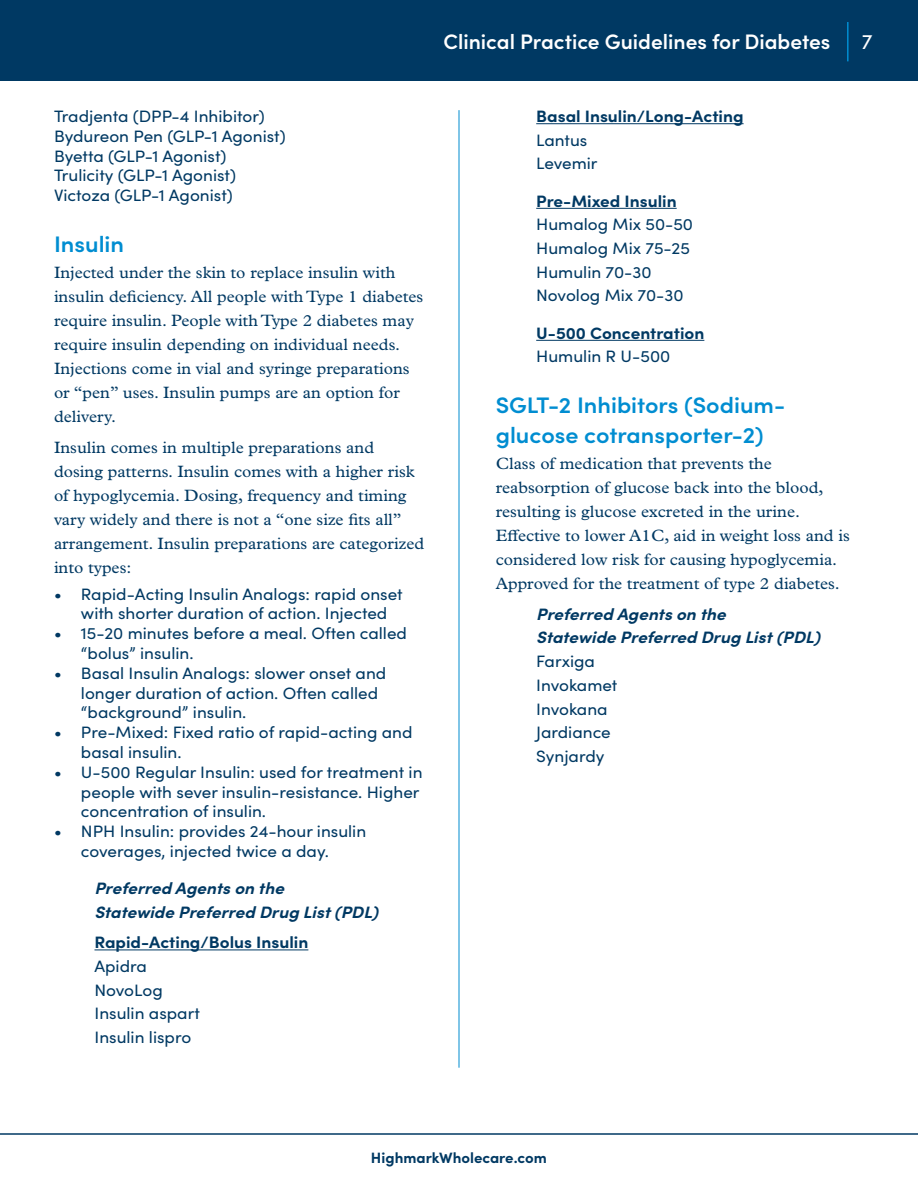
<style>
.page{position:relative;width:918px;height:1188px;background:#fff}
.page>*{position:absolute;margin:0;border:0;box-sizing:border-box;transform-origin:0 0}
.t1{font:600 22.5px/30px "Sofia Pro";color:#008dd1;scale:1.04 1}
.t2{font:600 21px "Sofia Pro";color:#fff}
.t3{font:21px "Sofia Pro";color:#fff}
.t4{font:16.5px/19.8px "Sofia Pro";color:#003963;scale:1.04 1}
.t5{font:16.5px/24px "Plantin MT Pro";color:#003963;scale:1.04 1}
.t6{font:italic 700 16.5px/23.7px "Sofia Pro";color:#003963;scale:1.04 1}
.t7{font:700 16.5px "Sofia Pro";color:#003963;scale:1.04 1}
.t8{font:700 15px "Sofia Pro";color:#003963}
</style>
<div class="page">
<div style="left:0;top:0;width:918px;height:81px;background:#003963"></div>
<hr style="left:847px;top:22px;width:2px;height:39px;background:#008dd1">
<hr style="left:0;top:1133px;width:918px;height:2px;background:#003963">
<hr style="left:94px;top:950px;width:214px;height:1px;background:#003963">
<hr style="left:536px;top:123px;width:208px;height:1px;background:#003963">
<hr style="left:536px;top:208px;width:141px;height:1px;background:#003963">
<hr style="left:536px;top:340px;width:168px;height:1px;background:#003963">
<hr style="left:459px;top:110px;width:1px;height:958px;background:#008dd1">
<p class="t2" style="left:443px;top:26px;width:389px">Clinical Practice Guidelines for Diabetes</p>
<p class="t3" style="left:862px;top:26px;width:12px">7</p>
<p class="t4" style="left:54px;top:105px;width:224px">Tradjenta (DPP-4 Inhibitor)<br>Bydureon Pen (GLP-1 Agonist)<br>Byetta (GLP-1 Agonist)<br>Trulicity (GLP-1 Agonist)<br>Victoza (GLP-1 Agonist)</p>
<h1 class="t1" style="left:54px;top:227px;width:69px">Insulin</h1>
<p class="t5" style="left:54px;top:261px;width:357px">Injected under the skin to replace insulin with insulin deficiency. All people with Type 1 diabetes require insulin. People with Type 2 diabetes may require insulin depending on individual needs.<br>Injections come in vial and syringe preparations or “pen” uses. Insulin pumps are an option for delivery.</p>
<p class="t5" style="left:54px;top:436px;width:358px">Insulin comes in multiple preparations and dosing patterns. Insulin comes with a higher risk of hypoglycemia. Dosing, frequency and timing vary widely and there is not a “one size fits all” arrangement. Insulin preparations are categorized into types:</p>
<p class="t4" style="left:81px;top:583px;width:311px;text-indent:-27px">• Rapid-Acting Insulin Analogs: rapid onset with shorter duration of action. Injected</p>
<p class="t4" style="left:81px;top:623px;width:315px;text-indent:-27px">• 15-20 minutes before a meal. Often called “bolus” insulin.</p>
<p class="t4" style="left:81px;top:662px;width:295px;text-indent:-27px">• Basal Insulin Analogs: slower onset and longer duration of action. Often called “background” insulin.</p>
<p class="t4" style="left:81px;top:722px;width:320px;text-indent:-27px">• Pre-Mixed: Fixed ratio of rapid-acting and basal insulin.</p>
<p class="t4" style="left:81px;top:761px;width:330px;text-indent:-27px">• U-500 Regular Insulin: used for treatment in people with sever insulin-resistance. Higher concentration of insulin.</p>
<p class="t4" style="left:81px;top:821px;width:276px;text-indent:-27px">• NPH Insulin: provides 24-hour insulin coverages, injected twice a day.</p>
<p class="t6" style="left:94px;top:875px;width:274px">Preferred Agents on the<br>Statewide Preferred Drug List (PDL)</p>
<p class="t7" style="left:94px;top:930px;width:207px">Rapid-Acting/Bolus Insulin</p>
<p class="t4" style="left:94px;top:954px;width:103px;line-height:23.7px">Apidra<br>NovoLog<br>Insulin aspart<br>Insulin lispro</p>
<p class="t7" style="left:536px;top:104px;width:201px">Basal Insulin/Long-Acting</p>
<p class="t4" style="left:536px;top:127px;width:61px;line-height:23.7px">Lantus<br>Levemir</p>
<p class="t7" style="left:536px;top:188px;width:137px">Pre-Mixed Insulin</p>
<p class="t4" style="left:536px;top:212px;width:152px;line-height:23.7px">Humalog Mix 50-50<br>Humalog Mix 75-25<br>Humulin 70-30<br>Novolog Mix 70-30</p>
<p class="t7" style="left:536px;top:320px;width:163px">U-500 Concentration</p>
<p class="t4" style="left:536px;top:346px;width:130px">Humulin R U-500</p>
<h1 class="t1" style="left:496px;top:388px;width:280px">SGLT-2 Inhibitors (Sodium&shy;glucose cotransporter-2)</h1>
<p class="t5" style="left:496px;top:452px;width:342px">Class of medication that prevents the reabsorption of glucose back into the blood, resulting is glucose excreted in the urine.<br>Effective to lower A1C, aid in weight loss and is considered low risk for causing hypoglycemia.<br>Approved for the treatment of type 2 diabetes.</p>
<p class="t6" style="left:536px;top:601px;width:274px">Preferred Agents on the<br>Statewide Preferred Drug List (PDL)</p>
<p class="t4" style="left:536px;top:649px;width:80px;line-height:23.7px">Farxiga<br>Invokamet<br>Invokana<br>Jardiance<br>Synjardy</p>
<p class="t8" style="left:371px;top:1146px;width:178px">HighmarkWholecare.com</p>
</div>
